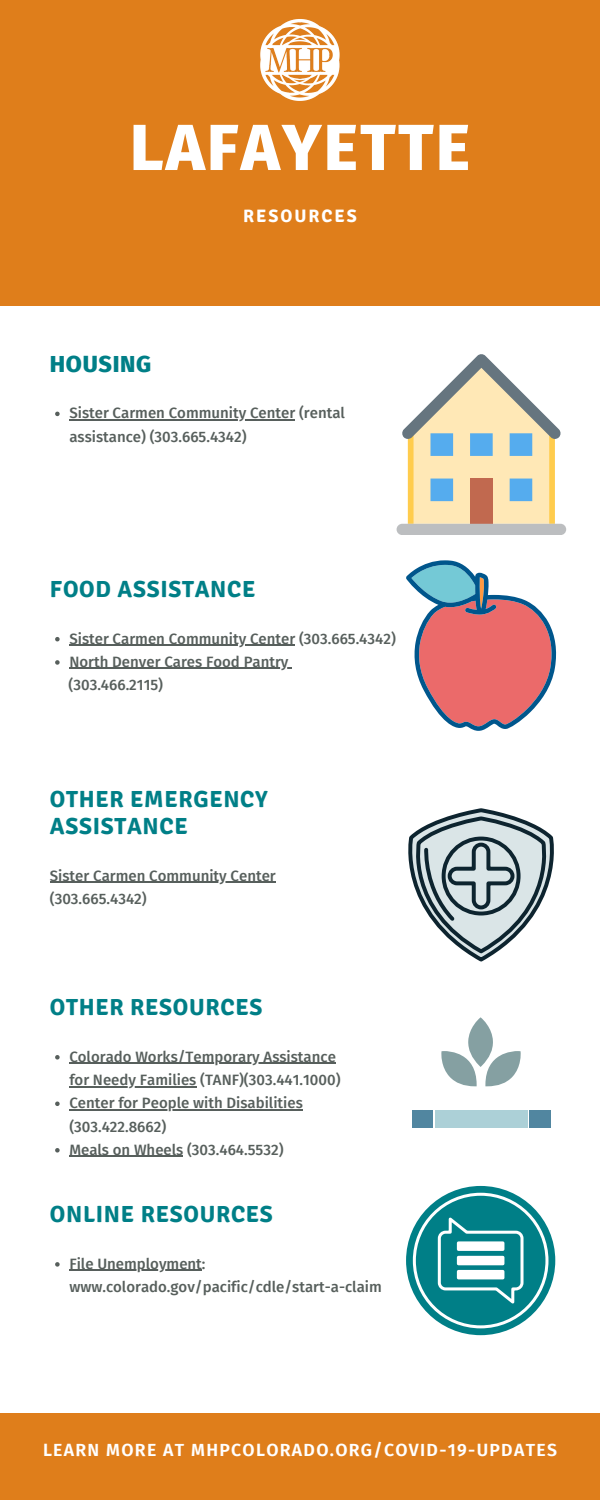
<style>
.page{position:relative;width:600px;height:1500px;background:#df7e1b}
.page>*{position:absolute;margin:0;border:0;box-sizing:border-box;transform-origin:0 0}
.t1{font:800 65px "Fira Sans";letter-spacing:.035em;color:#fff}
.t2{font:700 23.3px/27px "Signika";letter-spacing:.03em;color:#007f87}
.t3{font:800 23.3px "Fira Sans";letter-spacing:.03em;color:#007f87}
.t4{font:700 18px "Signika";letter-spacing:.11em;color:#fff}
.t5{font:600 17.6px "Fira Sans";letter-spacing:.075em;color:#fff}
.t6{font:500 15px/23.2px "Fira Sans";color:#575f5c}
</style>
<div class="page">
<div style="left:0;top:306px;width:600px;height:1107px;background:#fff"></div>
<svg style="left:55px;top:412px;width:5px;height:4px"></svg>
<hr style="left:69px;top:419px;width:226px;height:2px;background:#575f5c">
<div style="left:412px;top:1110px;width:21px;height:18px;background:#5186a0"></div>
<div style="left:435px;top:1110px;width:92px;height:18px;background:#acd0d7"></div>
<div style="left:529px;top:1110px;width:21px;height:18px;background:#5186a0"></div>
<svg style="left:441px;top:1017px;width:80px;height:69px"></svg>
<svg style="left:402px;top:354px;width:159px;height:170px"></svg>
<div style="left:397px;top:524px;width:169px;height:11px;background:#bcbec0;border-radius:6px"></div>
<img style="left:260px;top:19px;width:80px;height:82px">
<hr style="left:50px;top:882px;width:226px;height:1px;background:#575f5c">
<svg style="left:406px;top:560px;width:150px;height:171px"></svg>
<svg style="left:408px;top:810px;width:146px;height:152px"></svg>
<svg style="left:406px;top:1186px;width:149px;height:149px;background:#1a8c93"></svg>
<div style="left:413px;top:1193px;width:135px;height:135px;border:3px solid #fff;border-radius:50%"></div>
<svg style="left:436px;top:1213px;width:89px;height:95px;background:#29939a"></svg>
<div style="left:458px;top:1257px;width:45px;height:7px;background:#fff"></div>
<div style="left:458px;top:1243px;width:45px;height:6px;background:#fff"></div>
<div style="left:457px;top:1241px;width:47px;height:10px;border:3px solid #fff"></div>
<div style="left:458px;top:1271px;width:45px;height:7px;background:#fff"></div>
<svg style="left:55px;top:1055px;width:5px;height:5px"></svg>
<hr style="left:69px;top:1063px;width:267px;height:1px;background:#575f5c">
<hr style="left:69px;top:1086px;width:127px;height:1px;background:#575f5c">
<svg style="left:55px;top:1102px;width:5px;height:4px"></svg>
<hr style="left:69px;top:1109px;width:234px;height:2px;background:#575f5c">
<svg style="left:55px;top:1148px;width:5px;height:5px"></svg>
<hr style="left:69px;top:1156px;width:114px;height:1px;background:#575f5c">
<svg style="left:55px;top:1262px;width:5px;height:5px"></svg>
<hr style="left:69px;top:1270px;width:133px;height:1px;background:#575f5c">
<svg style="left:55px;top:637px;width:5px;height:4px"></svg>
<hr style="left:69px;top:644px;width:226px;height:2px;background:#575f5c">
<svg style="left:55px;top:660px;width:5px;height:5px"></svg>
<hr style="left:69px;top:668px;width:220px;height:1px;background:#575f5c">
<h1 class="t1" style="left:130px;top:109px;width:341px">LAFAYETTE</h1>
<p class="t4" style="left:243px;top:205px;width:115px">RESOURCES</p>
<h2 class="t3" style="left:50px;top:350px;width:103px">HOUSING</h2>
<p class="t6" style="left:69px;top:402px;width:277px">Sister Carmen Community Center (rental assistance) (303.665.4342)</p>
<h2 class="t2" style="left:50px;top:576px;width:207px">FOOD ASSISTANCE</h2>
<p class="t6" style="left:69px;top:627px;width:329px">Sister Carmen Community Center (303.665.4342)<br>North Denver Cares Food Pantry<br>(303.466.2115)</p>
<h2 class="t2" style="left:50px;top:786px;width:219px">OTHER EMERGENCY<br>ASSISTANCE</h2>
<p class="t6" style="left:50px;top:864px;width:227px">Sister Carmen Community Center (303.665.4342)</p>
<h2 class="t2" style="left:50px;top:994px;width:214px">OTHER RESOURCES</h2>
<p class="t6" style="left:69px;top:1045px;width:273px">Colorado Works/Temporary Assistance for Needy Families (TANF)(303.441.1000)<br>Center for People with Disabilities (303.422.8662)<br>Meals on Wheels (303.464.5532)</p>
<h2 class="t2" style="left:50px;top:1201px;width:225px">ONLINE RESOURCES</h2>
<p class="t6" style="left:69px;top:1252px;width:314px">File Unemployment: www.colorado.gov/pacific/cdle/start-a-claim</p>
<p class="t5" style="left:43px;top:1439px;width:515px">LEARN MORE AT MHPCOLORADO.ORG/COVID-19-UPDATES</p>
</div>
